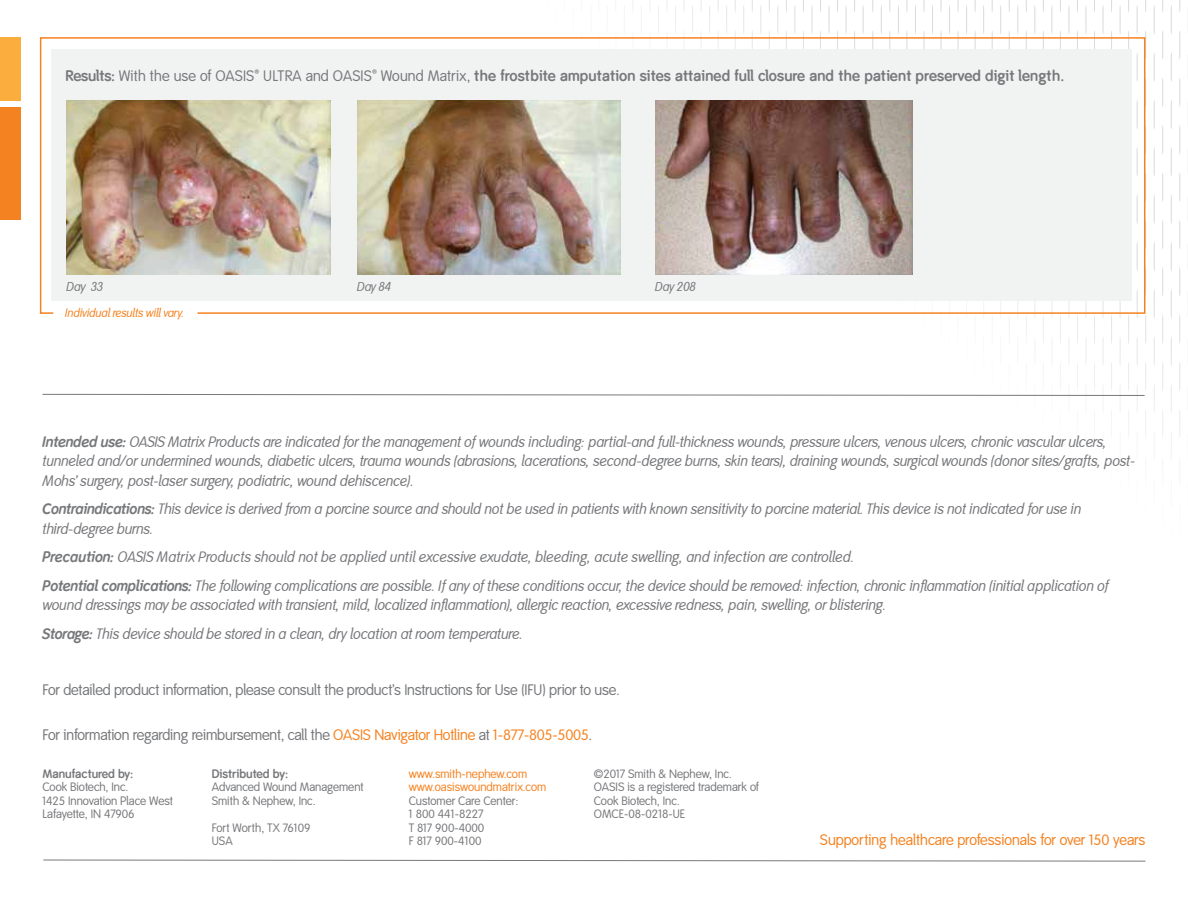
<style>
.page{position:relative;width:1188px;height:918px;background:#fff}
.page>*{position:absolute;margin:0;border:0;box-sizing:border-box;transform-origin:0 0}
.t1{font:italic 15px/19.5px "Smith&Nephew LF";letter-spacing:-.01em;color:#77787b}
.t2{font:15px "Smith&Nephew LF";letter-spacing:-.01em;color:#77787b}
.t3{font:700 15px "Smith&Nephew LF";letter-spacing:.01em;color:#77787b}
.t4{font:15px "Smith&Nephew LF";color:#f58220}
.t5{font:italic 12.75px "Smith&Nephew LF";letter-spacing:-.01em;color:#77787b}
.t6{font:12px/13.5px "Smith&Nephew LF";color:#77787b}
.t7{font:12px/13.5px "Smith&Nephew LF";color:#f58220}
.t8{font:700 12px "Smith&Nephew LF";color:#77787b}
.t9{font:italic 12px "Smith&Nephew LF";letter-spacing:-.01em;color:#f58220}
.s1{font-weight:400}
.s2{font-weight:700}
.s3{color:#f58220}
</style>
<div class="page">
<svg style="left:1026px;top:319px;width:155px;height:25px"></svg>
<svg style="left:624px;top:0;width:557px;height:34px"></svg>
<svg style="left:43px;top:859px;width:1103px;height:3px"></svg>
<svg style="left:42px;top:394px;width:1103px;height:2px"></svg>
<div style="left:0;top:37px;width:20px;height:64px;background:#fbae3d"></div>
<div style="left:0;top:108px;width:20px;height:112px;background:#f58220"></div>
<svg style="left:39px;top:36px;width:1107px;height:279px"></svg>
<img style="left:357px;top:100px;width:264px;height:174px">
<img style="left:67px;top:100px;width:264px;height:174px">
<img style="left:655px;top:100px;width:257px;height:174px">
<p class="t3" style="left:65px;top:67px;width:1001px">Results: <span class="s1">With the use of OASIS</span><sup>®</sup> <span class="s1">ULTRA and OASIS</span><sup>®</sup> <span class="s1">Wound Matrix,</span> the frostbite amputation sites attained full closure and the patient preserved digit length.</p>
<p class="t5" style="left:67px;top:279px;width:38px">Day 33</p>
<p class="t5" style="left:357px;top:279px;width:36px">Day 84</p>
<p class="t5" style="left:655px;top:279px;width:42px">Day 208</p>
<p class="t9" style="left:65px;top:306px;width:121px">Individual results will vary.</p>
<p class="t1" style="left:43px;top:433px;width:1094px"><span class="s2">Intended use:</span> OASIS Matrix Products are indicated for the management of wounds including: partial-and full-thickness wounds, pressure ulcers, venous ulcers, chronic vascular ulcers, tunneled and/or undermined wounds, diabetic ulcers, trauma wounds (abrasions, lacerations, second-degree burns, skin tears), draining wounds, surgical wounds (donor sites/grafts, post-<br>Mohs’ surgery, post-laser surgery, podiatric, wound dehiscence).</p>
<p class="t1" style="left:43px;top:500px;width:1040px"><span class="s2">Contraindications:</span> This device is derived from a porcine source and should not be used in patients with known sensitivity to porcine material. This device is not indicated for use in third-degree burns.</p>
<p class="t1" style="left:43px;top:544px;width:1068px;line-height:28.5px"><span class="s2">Precaution:</span> OASIS Matrix Products should not be applied until excessive exudate, bleeding, acute swelling, and infection are controlled.<br><span class="s2">Potential complications:</span> The following complications are possible. If any of these conditions occur, the device should be removed: infection, chronic inflammation (initial application of</p>
<p class="t1" style="left:43px;top:592px;width:845px;line-height:28.5px">wound dressings may be associated with transient, mild, localized inflammation), allergic reaction, excessive redness, pain, swelling, or blistering.<br><span class="s2">Storage:</span> This device should be stored in a clean, dry location at room temperature.</p>
<p class="t2" style="left:43px;top:681px;width:579px">For detailed product information, please consult the product’s Instructions for Use (IFU) prior to use.</p>
<p class="t2" style="left:43px;top:726px;width:551px">For information regarding reimbursement, call the <span class="s3">OASIS Navigator Hotline</span> at <span class="s3">1-877-805-5005</span>.</p>
<p class="t8" style="left:43px;top:766px;width:92px">Manufactured by:</p>
<p class="t6" style="left:43px;top:780px;width:132px">Cook Biotech, Inc.<br>1425 Innovation Place West<br>Lafayette, IN 47906</p>
<p class="t8" style="left:212px;top:766px;width:78px">Distributed by:</p>
<p class="t6" style="left:212px;top:780px;width:153px">Advanced Wound Management<br>Smith &amp; Nephew, Inc.</p>
<p class="t6" style="left:212px;top:821px;width:100px">Fort Worth, TX 76109<br>USA</p>
<p class="t7" style="left:409px;top:767px;width:139px">www.smith-nephew.com www.oasiswoundmatrix.com</p>
<p class="t6" style="left:409px;top:794px;width:111px">Customer Care Center:<br>1 800 441-8227<br>T 817 900-4000<br>F 817 900-4100</p>
<p class="t6" style="left:594px;top:767px;width:167px">©2017 Smith &amp; Nephew, Inc.<br>OASIS is a registered trademark of<br>Cook Biotech, Inc.<br>OMCE-08-0218-UE</p>
<p class="t4" style="left:820px;top:831px;width:327px">Supporting healthcare professionals for over 150 years</p>
</div>
